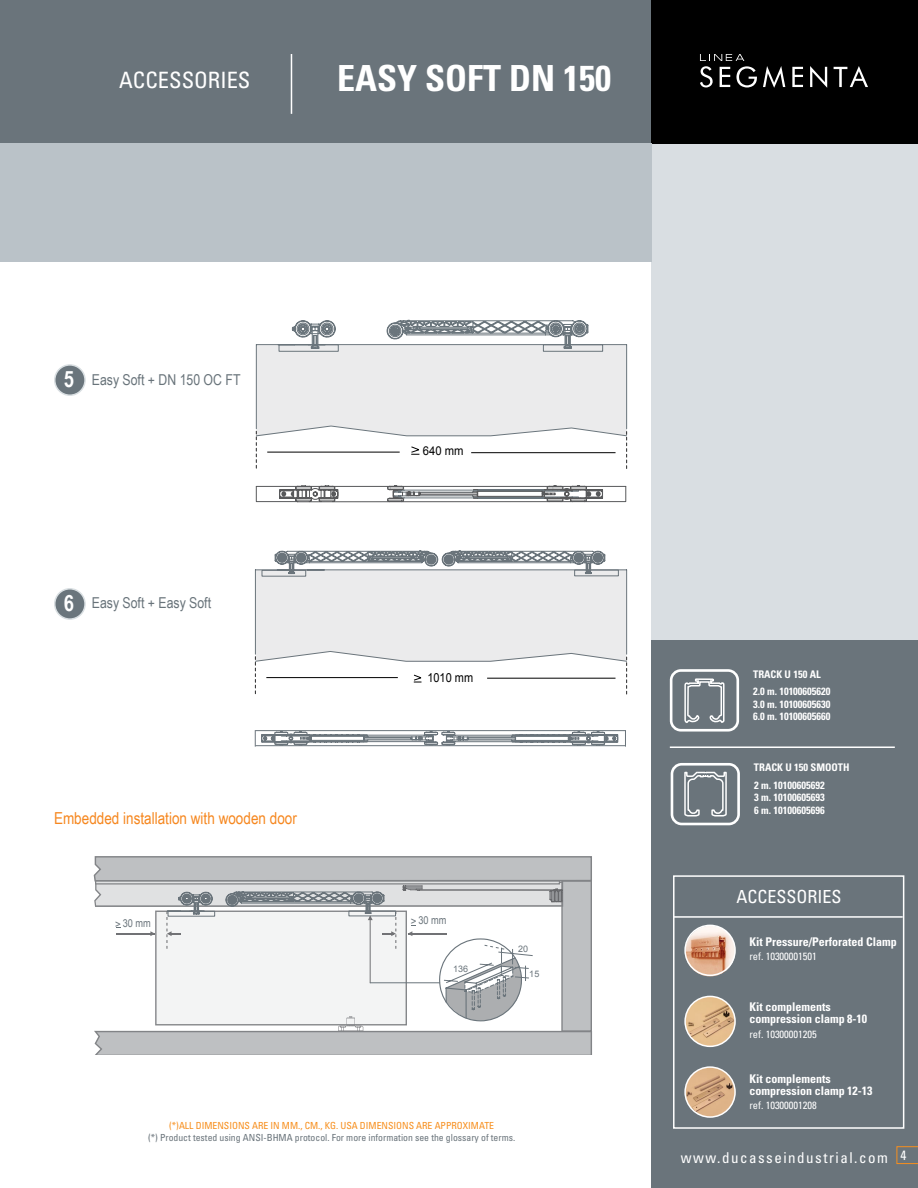
<style>
.page{position:relative;width:918px;height:1188px;background:#fff}
.page>*{position:absolute;margin:0;border:0;box-sizing:border-box;transform-origin:0 0}
.t1{font:700 condensed 36px "Univers";color:#fff}
.t2{font:condensed 22.5px "Univers";color:#fff}
.t3{font:700 22.5px "Arial Narrow";color:#fff}
.t4{font:condensed 18px "Univers";color:#fff}
.t5{font:16.5px "Arial Narrow";color:#f6871f}
.t6{font:15px "Arial Narrow";color:#68737a}
.t7{font:condensed 15px "Univers";letter-spacing:.1em;color:#fff}
.t8{font:12.45px "Arial";color:#000;scale:.88 1}
.t9{font:12.15px "Arial";color:#000;scale:.92 1}
.t10{font:700 condensed 12px/12px "Univers";color:#fff}
.t11{font:10.95px "Arial";color:#6a747b;scale:.89 1}
.t12{font:700 condensed 10.5px/12.6px "Univers";color:#fff}
.t13{font:condensed 10.5px "Univers";color:#fff}
.t14{font:condensed 9.75px "Univers";color:#6a747b}
.t15{font:condensed 9.75px "Univers";color:#f78f1e}
.t16{font:9px "Arial";color:#6a747b}
.s1{font-weight:700;font-size:22.5px;color:#fff}
</style>
<div class="page">
<div style="left:0;top:0;width:652px;height:144px;background:#6a747b"></div>
<div style="left:651px;top:144px;width:267px;height:1044px;background:#d9dee2"></div>
<div style="left:651px;top:0;width:267px;height:144px;background:#000"></div>
<div style="left:0;top:144px;width:651px;height:118px;background:#bac2c8"></div>
<hr style="left:291px;top:54px;width:1px;height:60px;background:#fff">
<svg style="left:700px;top:54px;width:57px;height:33px"></svg>
<svg style="left:763px;top:66px;width:22px;height:22px"></svg>
<svg style="left:792px;top:67px;width:11px;height:20px"></svg>
<svg style="left:810px;top:66px;width:17px;height:22px"></svg>
<svg style="left:834px;top:66px;width:34px;height:21px"></svg>
<div style="left:651px;top:640px;width:267px;height:548px;background:#6a747b"></div>
<hr style="left:670px;top:746px;width:225px;height:2px;background:#fff">
<svg style="left:684px;top:678px;width:41px;height:45px"></svg>
<div style="left:670px;top:669px;width:69px;height:63px;border:3px solid #fff;border-radius:10px"></div>
<div style="left:671px;top:763px;width:69px;height:62px;border:3px solid #fff;border-radius:10px"></div>
<svg style="left:684px;top:771px;width:43px;height:46px"></svg>
<img style="left:685px;top:926px;width:50px;height:50px;border-radius:25px">
<div style="left:684px;top:925px;width:52px;height:51px;border:2px solid #fff;border-radius:50%"></div>
<img style="left:685px;top:996px;width:50px;height:50px;border-radius:25px">
<div style="left:684px;top:996px;width:52px;height:51px;border:2px solid #fff;border-radius:50%"></div>
<img style="left:687px;top:1069px;width:47px;height:47px">
<div style="left:684px;top:1066px;width:52px;height:52px;border:2px solid #fff;border-radius:50%"></div>
<hr style="left:674px;top:916px;width:229px;height:2px;background:#fff">
<div style="left:673px;top:875px;width:231px;height:254px;border:2px solid #fff"></div>
<div style="left:55px;top:365px;width:30px;height:30px;background:#6a757c;border-radius:50%"></div>
<div style="left:54px;top:364px;width:32px;height:32px;border:2px solid #d9dfe2;border-radius:50%"></div>
<div style="left:55px;top:589px;width:30px;height:30px;background:#6a757c;border-radius:50%"></div>
<div style="left:54px;top:588px;width:32px;height:32px;border:2px solid #d9dfe2;border-radius:50%"></div>
<svg style="left:93px;top:856px;width:499px;height:199px"></svg>
<svg style="left:897px;top:1146px;width:21px;height:18px"></svg>
<svg style="left:256px;top:485px;width:371px;height:18px"></svg>
<svg style="left:256px;top:319px;width:371px;height:150px"></svg>
<svg style="left:625px;top:731px;width:1px;height:14px"></svg>
<hr style="left:255px;top:745px;width:371px;height:1px;background:#6a747b">
<hr style="left:255px;top:730px;width:371px;height:1px;background:#6a747b">
<svg style="left:255px;top:731px;width:363px;height:15px"></svg>
<svg style="left:255px;top:550px;width:372px;height:144px"></svg>
<h2 class="t2" style="left:119px;top:66px;width:133px">ACCESSORIES</h2>
<h1 class="t1" style="left:337px;top:57px;width:275px">EASY SOFT DN 150</h1>
<h2 class="t3" style="left:64px;top:362px;width:12px">5</h2>
<h3 class="t6" style="left:92px;top:369px;width:150px">Easy Soft + DN 150 OC FT</h3>
<h3 class="t6" style="left:64px;top:592px;width:149px"><span class="s1">6</span> Easy Soft + Easy Soft</h3>
<h3 class="t5" style="left:54px;top:806px;width:244px">Embedded installation with wooden door</h3>
<p class="t9" style="left:423px;top:443px;width:46px">640 mm</p>
<p class="t8" style="left:427px;top:670px;width:53px">1010 mm</p>
<p class="t11" style="left:115px;top:916px;width:41px">&gt; 30 mm</p>
<p class="t11" style="left:411px;top:913px;width:41px">&gt; 30 mm</p>
<p class="t16" style="left:453px;top:963px;width:17px">136</p>
<p class="t16" style="left:518px;top:943px;width:12px">20</p>
<p class="t16" style="left:529px;top:968px;width:12px">15</p>
<p class="t15" style="left:169px;top:1120px;width:326px">(*)ALL DIMENSIONS ARE IN MM., CM., KG. USA DIMENSIONS ARE APPROXIMATE</p>
<p class="t14" style="left:148px;top:1131px;width:369px">(*) Product tested using ANSI-BHMA protocol. For more information see the glossary of terms.</p>
<p class="t12" style="left:753px;top:665px;width:79px;line-height:17.7px">TRACK U 150 AL<br>2.0 m. 10100605620</p>
<p class="t12" style="left:753px;top:698px;width:79px">3.0 m. 10100605630<br>6.0 m. 10100605660</p>
<p class="t12" style="left:754px;top:759px;width:97px;line-height:17.4px">TRACK U 150 SMOOTH<br>2 m. 10100605692</p>
<p class="t12" style="left:754px;top:791px;width:72px">3 m. 10100605693<br>6 m. 10100605696</p>
<h3 class="t4" style="left:737px;top:886px;width:107px">ACCESSORIES</h3>
<p class="t10" style="left:749px;top:936px;width:149px">Kit Pressure/Perforated Clamp</p>
<p class="t13" style="left:749px;top:950px;width:69px">ref. 10300001501</p>
<p class="t10" style="left:749px;top:1001px;width:119px">Kit complements compression clamp 8-10</p>
<p class="t13" style="left:749px;top:1027px;width:69px">ref. 10300001205</p>
<p class="t10" style="left:749px;top:1072px;width:125px">Kit complements compression clamp 12-13</p>
<p class="t13" style="left:749px;top:1099px;width:69px">ref. 10300001208</p>
<h3 class="t7" style="left:681px;top:1149px;width:227px">www.ducasseindustrial.com <sup>4</sup></h3>
</div>
